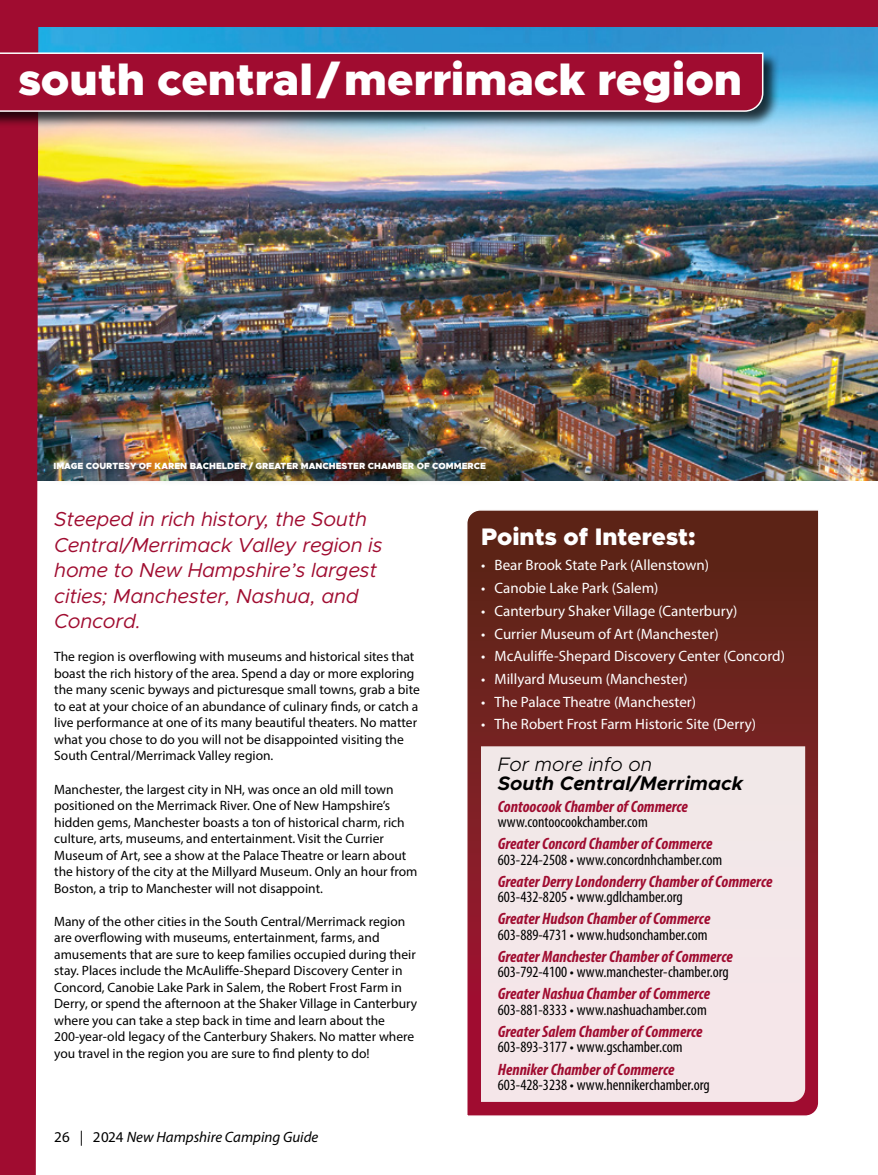
<style>
.page{position:relative;width:878px;height:1175px;background:#fff}
.page>*{position:absolute;margin:0;border:0;box-sizing:border-box;transform-origin:0 0}
.t1{font:900 45px "Metropolis";color:#fff}
.t2{font:900 24px "Metropolis";color:#fff}
.t3{font:italic 20.25px/25.5px "Metropolis";letter-spacing:-.01em;color:#a00c30}
.t4{font:italic 700 19.5px "Metropolis";color:#000}
.t5{font:italic 300 19.5px "Metropolis";color:#000}
.t6{font:italic 700 condensed 16.5px "Myriad Pro";color:#a00c30}
.t7{font:condensed 15.75px "Myriad Pro";color:#000}
.t8{font:15px "Myriad Pro";color:#fff}
.t9{font:italic 15px "Myriad Pro";color:#000}
.t10{font:13.5px/16.5px "Myriad Pro";color:#000}
.t11{font:900 9px "Metropolis";color:#fff}
.s1{font-style:normal}
</style>
<div class="page">
<img style="left:38px;top:26px;width:840px;height:454px">
<svg style="left:467px;top:510px;width:352px;height:606px;background:#702622"></svg>
<div style="left:481px;top:746px;width:324px;height:355px;background:#f3e7e9"></div>
<div style="left:42px;top:450px;width:460px;height:36px;background:#000;opacity:.75"></div>
<div style="left:0;top:0;width:878px;height:26px;background:#a00c30"></div>
<div style="left:0;top:26px;width:38px;height:1148px;background:#a00c30"></div>
<div style="left:0;top:51px;width:779px;height:77px;background:#000;opacity:.75"></div>
<svg style="left:0;top:52px;width:764px;height:61px;background:#a11a3b"></svg>
<h1 class="t1" style="left:18px;top:51px;width:725px">south central/merrimack region</h1>
<p class="t11" style="left:53px;top:460px;width:434px">IMAGE COURTESY OF KAREN BACHELDER / GREATER MANCHESTER CHAMBER OF COMMERCE</p>
<h3 class="t3" style="left:54px;top:506px;width:330px">Steeped in rich history, the South<br>Central/Merrimack Valley region is home to New Hampshire’s largest cities; Manchester, Nashua, and<br>Concord.</h3>
<p class="t10" style="left:54px;top:648px;width:367px">The region is overflowing with museums and historical sites that boast the rich history of the area. Spend a day or more exploring the many scenic byways and picturesque small towns, grab a bite to eat at your choice of an abundance of culinary finds, or catch a live performance at one of its many beautiful theaters. No matter what you chose to do you will not be disappointed visiting the South Central/Merrimack Valley region.</p>
<p class="t10" style="left:54px;top:780px;width:365px">Manchester, the largest city in NH, was once an old mill town positioned on the Merrimack River. One of New Hampshire’s hidden gems, Manchester boasts a ton of historical charm, rich culture, arts, museums, and entertainment. Visit the Currier Museum of Art, see a show at the Palace Theatre or learn about the history of the city at the Millyard Museum. Only an hour from Boston, a trip to Manchester will not disappoint.</p>
<p class="t10" style="left:54px;top:912px;width:364px">Many of the other cities in the South Central/Merrimack region are overflowing with museums, entertainment, farms, and amusements that are sure to keep families occupied during their stay. Places include the McAuliffe-Shepard Discovery Center in Concord, Canobie Lake Park in Salem, the Robert Frost Farm in Derry, or spend the afternoon at the Shaker Village in Canterbury where you can take a step back in time and learn about the 200-year-old legacy of the Canterbury Shakers. No matter where you travel in the region you are sure to find plenty to do!</p>
<p class="t9" style="left:54px;top:1128px;width:266px"><span class="s1">26 | 2024</span> New Hampshire Camping Guide</p>
<h2 class="t2" style="left:481px;top:521px;width:216px">Points of Interest:</h2>
<p class="t8" style="left:481px;top:556px;width:229px">• Bear Brook State Park (Allenstown)</p>
<p class="t8" style="left:481px;top:579px;width:179px">• Canobie Lake Park (Salem)</p>
<p class="t8" style="left:481px;top:601px;width:258px">• Canterbury Shaker Village (Canterbury)</p>
<p class="t8" style="left:481px;top:624px;width:239px">• Currier Museum of Art (Manchester)</p>
<p class="t8" style="left:481px;top:647px;width:305px">• McAuliffe-Shepard Discovery Center (Concord)</p>
<p class="t8" style="left:481px;top:669px;width:208px">• Millyard Museum (Manchester)</p>
<p class="t8" style="left:481px;top:692px;width:216px">• The Palace Theatre (Manchester)</p>
<p class="t8" style="left:481px;top:715px;width:276px">• The Robert Frost Farm Historic Site (Derry)</p>
<h3 class="t5" style="left:497px;top:751px;width:156px">For more info on</h3>
<h3 class="t4" style="left:497px;top:771px;width:247px">South Central/Merrimack</h3>
<p class="t6" style="left:497px;top:796px;width:192px">Contoocook Chamber of Commerce</p>
<p class="t7" style="left:497px;top:812px;width:151px">www.contoocookchamber.com</p>
<p class="t6" style="left:497px;top:833px;width:216px">Greater Concord Chamber of Commerce</p>
<p class="t7" style="left:497px;top:850px;width:226px">603-224-2508 • www.concordnhchamber.com</p>
<p class="t6" style="left:497px;top:871px;width:276px">Greater Derry Londonderry Chamber of Commerce</p>
<p class="t7" style="left:497px;top:887px;width:186px">603-432-8205 • www.gdlchamber.org</p>
<p class="t6" style="left:497px;top:908px;width:214px">Greater Hudson Chamber of Commerce</p>
<p class="t7" style="left:497px;top:925px;width:211px">603-889-4731 • www.hudsonchamber.com</p>
<p class="t6" style="left:497px;top:946px;width:236px">Greater Manchester Chamber of Commerce</p>
<p class="t7" style="left:497px;top:962px;width:232px">603-792-4100 • www.manchester-chamber.org</p>
<p class="t6" style="left:497px;top:983px;width:214px">Greater Nashua Chamber of Commerce</p>
<p class="t7" style="left:497px;top:1000px;width:210px">603-881-8333 • www.nashuachamber.com</p>
<p class="t6" style="left:497px;top:1021px;width:206px">Greater Salem Chamber of Commerce</p>
<p class="t7" style="left:497px;top:1037px;width:186px">603-893-3177 • www.gschamber.com</p>
<p class="t6" style="left:497px;top:1058px;width:178px">Henniker Chamber of Commerce</p>
<p class="t7" style="left:497px;top:1075px;width:213px">603-428-3238 • www.hennikerchamber.org</p>
</div>
